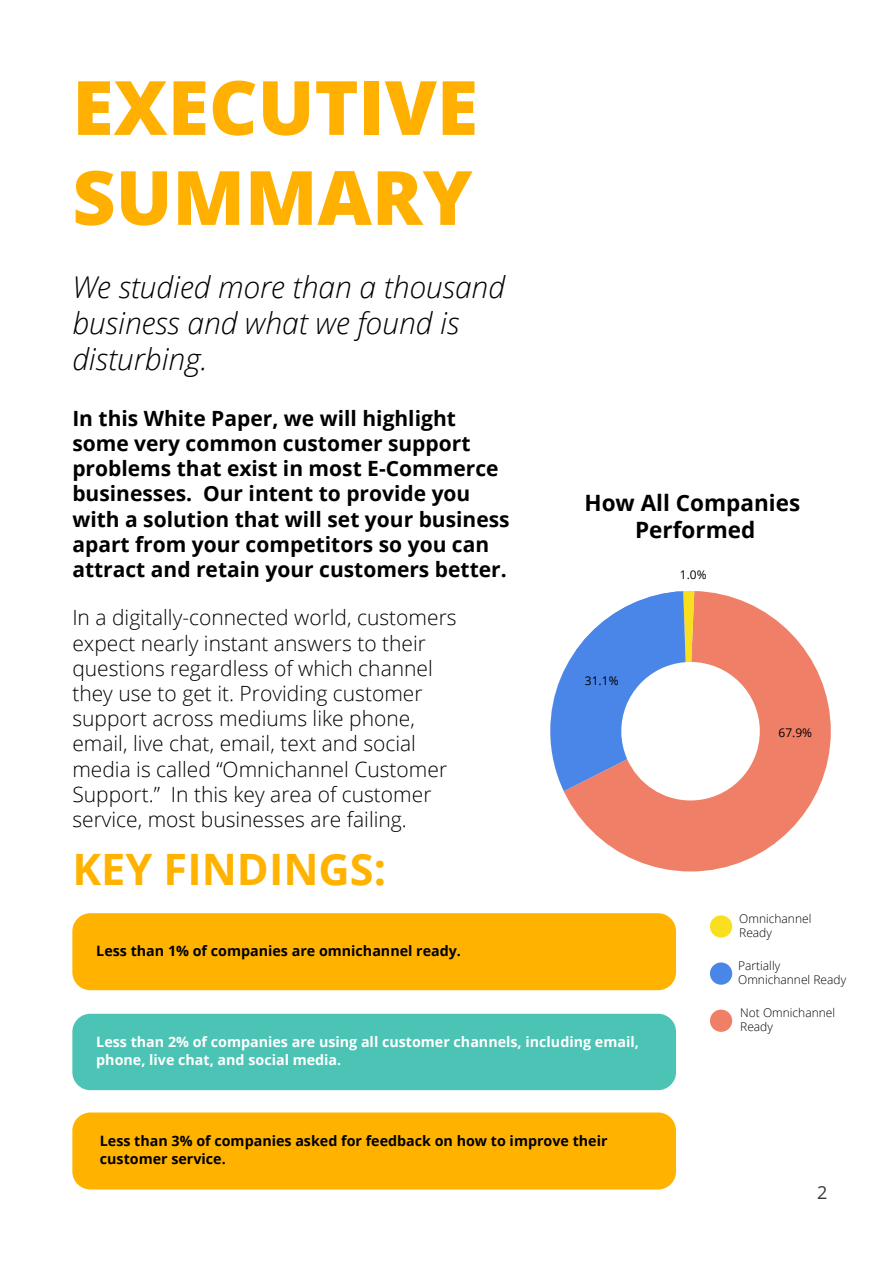
<style>
.page{position:relative;width:893px;height:1263px;background:#fff}
.page>*{position:absolute;margin:0;border:0;box-sizing:border-box;transform-origin:0 0}
.t1{font:800 75px/90px "Open Sans";color:#ffb000}
.t2{font:700 43.35px "Open Sans";color:#ffb300}
.t3{font:italic 300 30px/36px "Open Sans";color:#000}
.t4{font:700 22.5px/27px "Open Sans";color:#000;text-align:center}
.t5{font:300 21px/25.2px "Open Sans";color:#000}
.t6{font:700 21px/25.2px "Open Sans";color:#000}
.t7{font:18px "Open Sans";color:#373838}
.t8{font:700 14.25px/17.1px "Open Sans";color:#000}
.t9{font:700 14.25px/17.1px "Open Sans";color:#fff}
.t10{font:300 12px/14.4px "Open Sans";color:#000}
.t11{font:12px "Open Sans";color:#000}
</style>
<div class="page">
<div style="left:72px;top:1014px;width:604px;height:76px;background:#4bc3b5;border-radius:18px"></div>
<div style="left:72px;top:913px;width:604px;height:77px;background:#ffb300;border-radius:18px"></div>
<div style="left:72px;top:1112px;width:604px;height:77px;background:#ffb300;border-radius:18px"></div>
<svg style="left:563px;top:591px;width:268px;height:280px;fill:#ef7f67"></svg>
<svg style="left:550px;top:591px;width:144px;height:200px"></svg>
<div style="left:710px;top:1009px;width:22px;height:23px;background:#ef7f67;border-radius:50%"></div>
<div style="left:710px;top:962px;width:22px;height:23px;background:#4a86e7;border-radius:50%"></div>
<div style="left:710px;top:915px;width:22px;height:22px;background:#f9df1e;border-radius:50%"></div>
<h1 class="t1" style="left:72px;top:59px;width:407px">EXECUTIVE<br>SUMMARY</h1>
<h3 class="t3" style="left:72px;top:268px;width:434px">We studied more than a thousand business and what we found is disturbing.</h3>
<p class="t6" style="left:72px;top:405px;width:439px">In this White Paper, we will highlight some very common customer support problems that exist in most E-Commerce businesses. Our intent to provide you with a solution that will set your business apart from your competitors so you can attract and retain your customers better.</p>
<p class="t5" style="left:72px;top:605px;width:386px">In a digitally-connected world, customers expect nearly instant answers to their questions regardless of which channel they use to get it. Providing customer support across mediums like phone, email, live chat, email, text and social media is called “Omnichannel Customer Support.” In this key area of customer service, most businesses are failing.</p>
<h2 class="t2" style="left:72px;top:839px;width:315px">KEY FINDINGS:</h2>
<p class="t8" style="left:96px;top:942px;width:366px">Less than 1% of companies are omnichannel ready.</p>
<p class="t4" style="left:584px;top:488px;width:217px">How All Companies<br>Performed</p>
<p class="t11" style="left:585px;top:672px;width:35px">31.1%</p>
<p class="t11" style="left:680px;top:567px;width:28px">1.0%</p>
<p class="t11" style="left:778px;top:724px;width:35px">67.9%</p>
<p class="t10" style="left:739px;top:911px;width:74px">Omnichannel<br>Ready</p>
<p class="t10" style="left:738px;top:958px;width:109px">Partially<br>Omnichannel Ready</p>
<p class="t10" style="left:740px;top:1005px;width:96px">Not Omnichannel<br>Ready</p>
<p class="t9" style="left:96px;top:1033px;width:544px">Less than 2% of companies are using all customer channels, including email, phone, live chat, and social media.</p>
<p class="t8" style="left:100px;top:1132px;width:509px">Less than 3% of companies asked for feedback on how to improve their customer service.</p>
<p class="t7" style="left:817px;top:1180px;width:12px">2</p>
</div>
